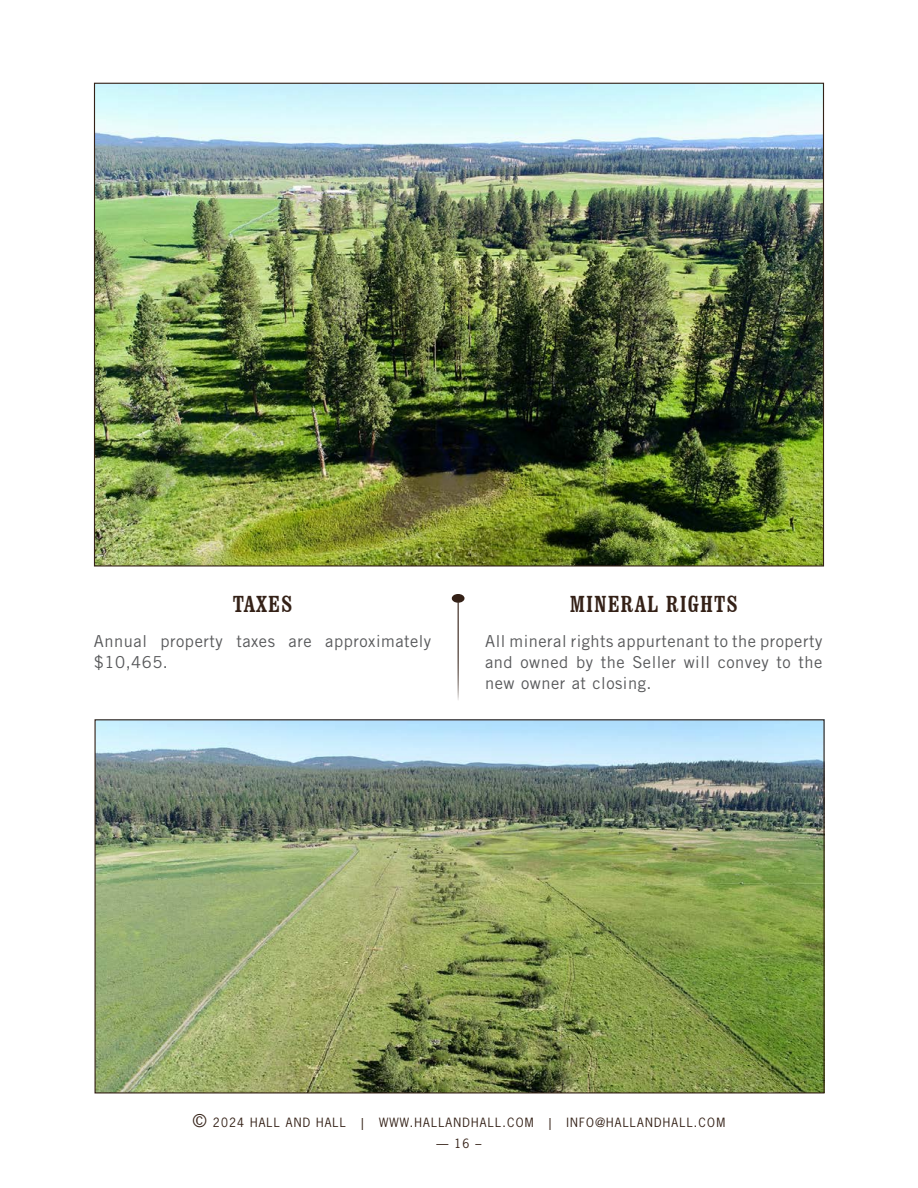
<style>
.page{position:relative;width:918px;height:1188px;background:#fff}
.page>*{position:absolute;margin:0;border:0;box-sizing:border-box;transform-origin:0 0}
.t1{font:condensed 24px "Clarendon BT";letter-spacing:.04em;color:#342117}
.t2{font:16.5px/21px "Trade Gothic LT Std";letter-spacing:.03em;color:#58595b}
.t3{font:12px "News Gothic Std";letter-spacing:.1em;color:#342117}
.s1{font-size:16.5px}
</style>
<div class="page">
<img style="left:96px;top:85px;width:726px;height:480px">
<hr style="left:458px;top:602px;width:1px;height:99px;background:#342117">
<div style="left:453px;top:595px;width:11px;height:7px;background:#342117;border-radius:50%"></div>
<div style="left:452px;top:594px;width:13px;height:9px;border:2px solid #342117;border-radius:50%"></div>
<img style="left:96px;top:721px;width:727px;height:371px">
<h1 class="t1" style="left:233px;top:589px;width:61px">TAXES</h1>
<p class="t2" style="left:94px;top:630px;width:339px">Annual property taxes are approximately $10,465.</p>
<h1 class="t1" style="left:570px;top:589px;width:169px">MINERAL RIGHTS</h1>
<p class="t2" style="left:485px;top:630px;width:339px;text-align:justify">All mineral rights appurtenant to the property and owned by the Seller will convey to the new owner at closing.</p>
<p class="t3" style="left:193px;top:1115px;width:155px"><span class="s1">©</span> 2024 HALL AND HALL</p>
<p class="t3" style="left:361px;top:1115px;width:4px">|</p>
<p class="t3" style="left:379px;top:1115px;width:156px">WWW.HALLANDHALL.COM</p>
<p class="t3" style="left:549px;top:1115px;width:4px">|</p>
<p class="t3" style="left:567px;top:1115px;width:160px">INFO@HALLANDHALL.COM</p>
<p class="t3" style="left:437px;top:1135px;width:46px">— 16 –</p>
</div>
